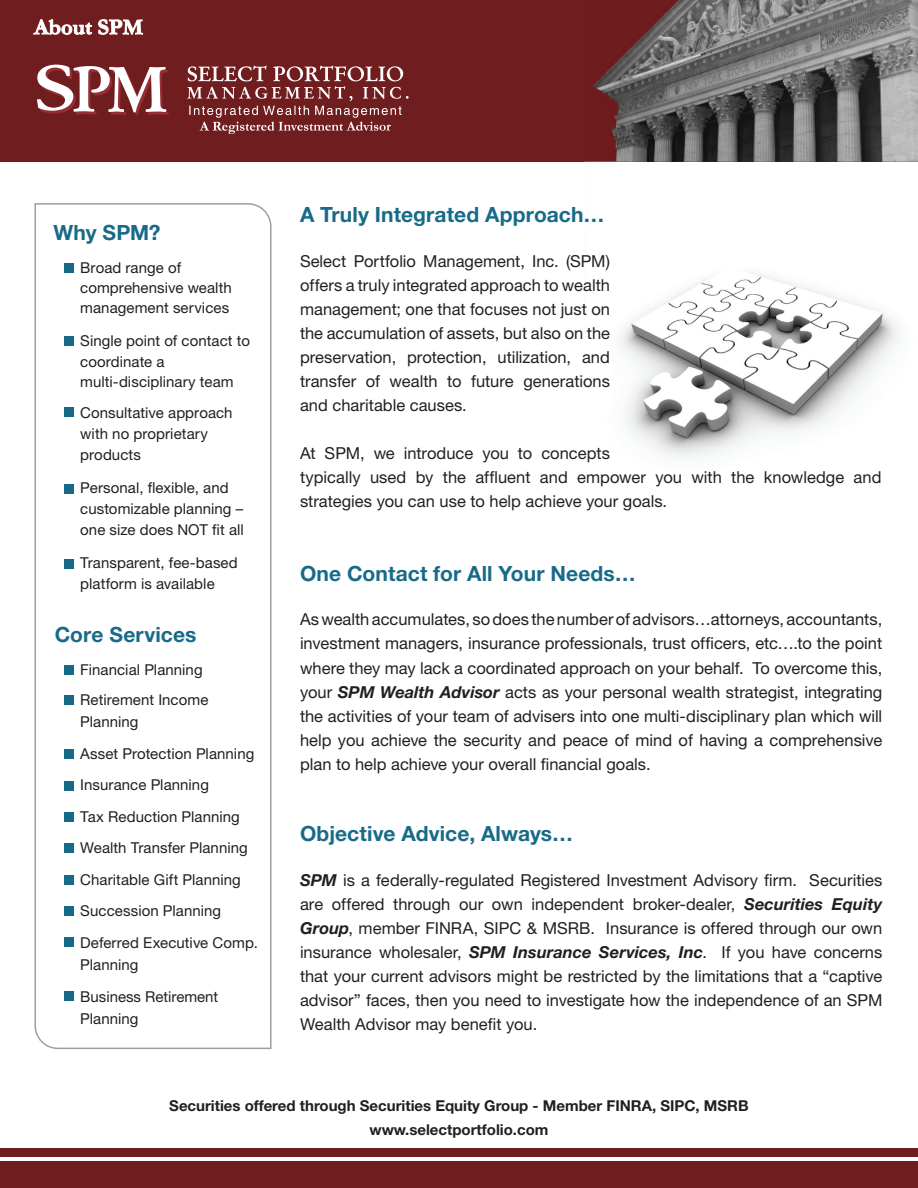
<style>
.page{position:relative;width:918px;height:1188px;background:#fff}
.page>*{position:absolute;margin:0;border:0;box-sizing:border-box;transform-origin:0 0}
.t1{font:700 21px "Helvetica Neue";letter-spacing:.005em;color:#186b88}
.t2{font:16.5px/24px "Helvetica Neue LT Std";color:#231f20;text-align:justify}
.t3{font:15px/31.5px "Helvetica Neue LT Std";letter-spacing:.005em;color:#231f20}
.t4{font:700 15px/23.2px "Helvetica Neue LT Std";color:#231f20;text-align:center}
.s1{font-weight:700;font-style:italic}
</style>
<div class="page">
<div style="left:0;top:1161px;width:918px;height:27px;background:#701d1f"></div>
<div style="left:0;top:1148px;width:918px;height:9px;background:#701d1f"></div>
<div style="left:0;top:0;width:918px;height:162px;background:#701d1f"></div>
<svg style="left:37px;top:65px;width:132px;height:50px"></svg>
<svg style="left:187px;top:66px;width:222px;height:68px"></svg>
<img style="left:585px;top:0;width:333px;height:162px">
<img style="left:619px;top:271px;width:281px;height:189px">
<svg style="left:34px;top:203px;width:238px;height:847px"></svg>
<div style="left:64px;top:665px;width:9px;height:9px;background:#176a87"></div>
<div style="left:64px;top:695px;width:9px;height:9px;background:#176a87"></div>
<div style="left:64px;top:749px;width:9px;height:10px;background:#176a87"></div>
<div style="left:64px;top:781px;width:9px;height:9px;background:#176a87"></div>
<div style="left:64px;top:812px;width:9px;height:9px;background:#176a87"></div>
<div style="left:64px;top:337px;width:9px;height:9px;background:#176a87"></div>
<div style="left:64px;top:408px;width:9px;height:9px;background:#176a87"></div>
<div style="left:64px;top:484px;width:9px;height:9px;background:#176a87"></div>
<div style="left:64px;top:559px;width:9px;height:9px;background:#176a87"></div>
<div style="left:64px;top:843px;width:9px;height:9px;background:#176a87"></div>
<div style="left:64px;top:876px;width:9px;height:9px;background:#176a87"></div>
<div style="left:64px;top:907px;width:9px;height:9px;background:#176a87"></div>
<div style="left:64px;top:938px;width:9px;height:9px;background:#176a87"></div>
<div style="left:64px;top:992px;width:9px;height:9px;background:#176a87"></div>
<div style="left:64px;top:263px;width:9px;height:9px;background:#176a87"></div>
<svg style="left:33px;top:19px;width:59px;height:16px"></svg>
<svg style="left:98px;top:19px;width:45px;height:16px"></svg>
<p class="t1" style="left:53px;top:219px;width:109px">Why SPM?</p>
<p class="t3" style="left:80px;top:257px;width:153px;line-height:20.2px">Broad range of comprehensive wealth management services</p>
<p class="t3" style="left:80px;top:331px;width:171px;line-height:20.2px">Single point of contact to coordinate a multi-disciplinary team</p>
<p class="t3" style="left:80px;top:402px;width:154px;line-height:21px">Consultative approach with no proprietary products</p>
<p class="t3" style="left:80px;top:477px;width:165px;line-height:21px">Personal, flexible, and customizable planning – one size does NOT fit all</p>
<p class="t3" style="left:80px;top:552px;width:159px;line-height:21px">Transparent, fee-based platform is available</p>
<p class="t1" style="left:55px;top:621px;width:143px">Core Services</p>
<p class="t3" style="left:80px;top:654px;width:130px;line-height:30px">Financial Planning<br>Retirement Income</p>
<p class="t3" style="left:80px;top:706px;width:179px">Planning<br>Asset Protection Planning<br>Insurance Planning<br>Tax Reduction Planning<br>Wealth Transfer Planning<br>Charitable Gift Planning<br>Succession Planning<br>Deferred Executive Comp.</p>
<p class="t3" style="left:80px;top:949px;width:140px">Planning<br>Business Retirement</p>
<p class="t3" style="left:80px;top:1003px;width:60px">Planning</p>
<p class="t1" style="left:300px;top:202px;width:306px">A Truly Integrated Approach…</p>
<p class="t2" style="left:300px;top:249px;width:312px">Select Portfolio Management, Inc. (SPM) offers a truly integrated approach to wealth management; one that focuses not just on the accumulation of assets, but also on the preservation, protection, utilization, and transfer of wealth to future generations and charitable causes.</p>
<p class="t2" style="left:300px;top:441px;width:583px;text-align:left">At SPM, we introduce you to concepts<br>typically used by the affluent and empower you with the knowledge and strategies you can use to help achieve your goals.</p>
<p class="t1" style="left:300px;top:560px;width:337px">One Contact for All Your Needs…</p>
<p class="t2" style="left:300px;top:607px;width:584px">As wealth accumulates, so does the number of advisors…attorneys, accountants, investment managers, insurance professionals, trust officers, etc….to the point where they may lack a coordinated approach on your behalf. To overcome this, your <span class="s1">SPM Wealth Advisor</span> acts as your personal wealth strategist, integrating the activities of your team of advisers into one multi-disciplinary plan which will help you achieve the security and peace of mind of having a comprehensive plan to help achieve your overall financial goals.</p>
<p class="t1" style="left:300px;top:821px;width:275px">Objective Advice, Always…</p>
<p class="t2" style="left:300px;top:868px;width:584px"><span class="s1">SPM</span> is a federally-regulated Registered Investment Advisory firm. Securities are offered through our own independent broker-dealer, <span class="s1">Securities Equity Group</span>, member FINRA, SIPC &amp; MSRB. Insurance is offered through our own insurance wholesaler, <span class="s1">SPM Insurance Services, Inc</span>. If you have concerns that your current advisors might be restricted by the limitations that a “captive advisor” faces, then you need to investigate how the independence of an SPM Wealth Advisor may benefit you.</p>
<p class="t4" style="left:169px;top:1094px;width:581px">Securities offered through Securities Equity Group - Member FINRA, SIPC, MSRB www.selectportfolio.com</p>
</div>
